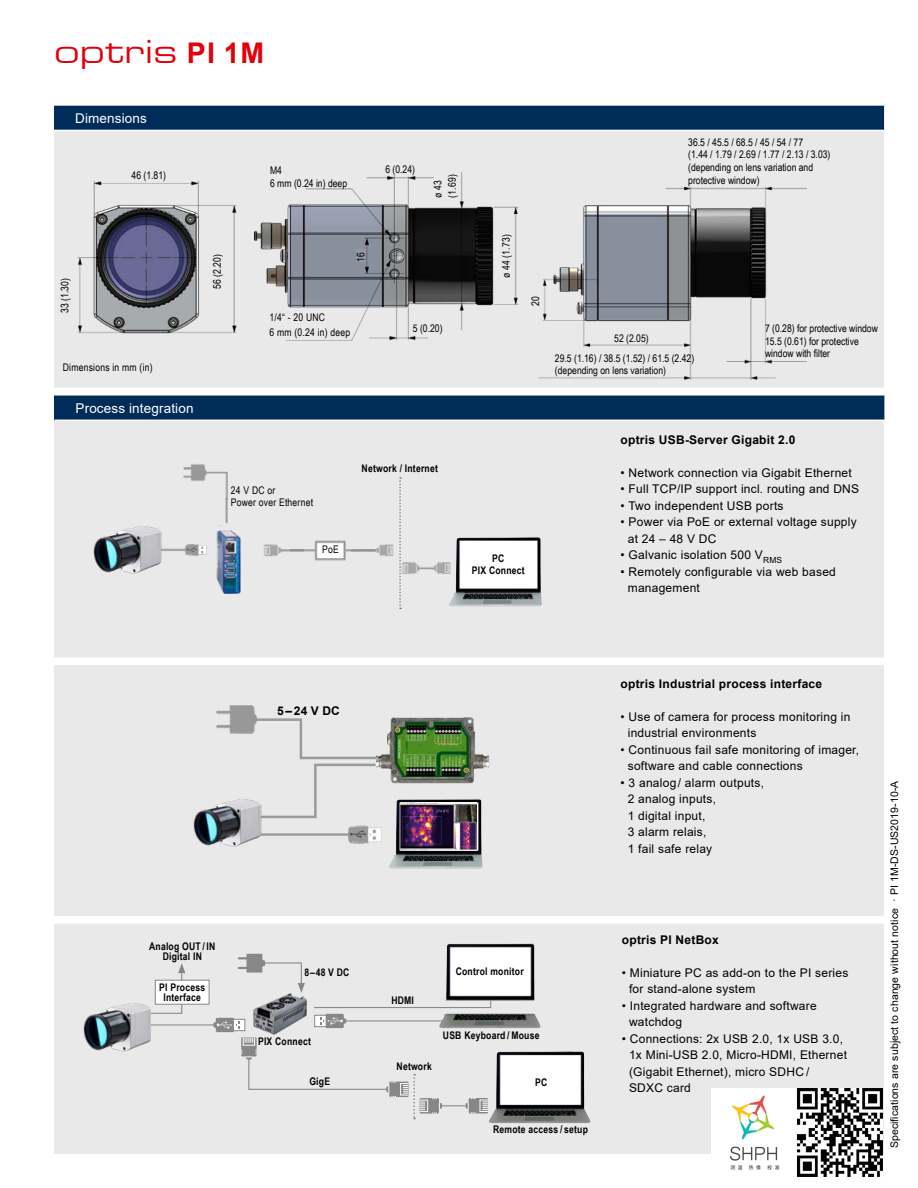
<style>
.page{position:relative;width:918px;height:1188px;background:#fff}
.page>*{position:absolute;margin:0;border:0;box-sizing:border-box;transform-origin:0 0}
.t1{font:31.5px "Eurostile Ex Two Normal";letter-spacing:.01em;color:#e3000b}
.t2{font:13.5px "Arial";letter-spacing:.01em;color:#fff}
.t3{font:12px/16.5px "Arial";letter-spacing:.02em;color:#000}
.t4{font:700 12px "Arial";letter-spacing:.02em;color:#000}
.t5{font:10.5px/12.6px "Arial Narrow";color:#000}
.t6{font:700 10.5px/10.5px "Arial Narrow";letter-spacing:.02em;color:#000;text-align:center}
.t7{font:10.5px/14.2px "Arial Narrow";letter-spacing:.02em;color:#000}
.t8{font:10.5px "Arial";letter-spacing:.01em;color:#000}
.s1{font-family:"Arial";font-weight:700;font-size:28.5px}
</style>
<div class="page">
<div style="left:54px;top:119px;width:830px;height:1035px;background:#e9e9e9"></div>
<div style="left:54px;top:105px;width:831px;height:25px;background:#002c5a"></div>
<hr style="left:54px;top:104px;width:832px;height:2px;background:#fff">
<hr style="left:884px;top:106px;width:2px;height:24px;background:#fff">
<hr style="left:54px;top:130px;width:832px;height:1px;background:#fff">
<div style="left:50px;top:388px;width:838px;height:7px;background:#fff"></div>
<div style="left:54px;top:395px;width:831px;height:25px;background:#002c5a"></div>
<hr style="left:54px;top:394px;width:832px;height:2px;background:#fff">
<hr style="left:884px;top:396px;width:2px;height:24px;background:#fff">
<hr style="left:54px;top:420px;width:832px;height:1px;background:#fff">
<img style="left:77px;top:180px;width:160px;height:154px">
<img style="left:254px;top:172px;width:265px;height:169px">
<div style="left:434px;top:172px;width:25px;height:26px;background:#e9e9e9"></div>
<div style="left:502px;top:232px;width:9px;height:46px;background:#e9e9e9"></div>
<div style="left:269px;top:314px;width:81px;height:25px;background:#e9e9e9"></div>
<div style="left:357px;top:249px;width:8px;height:13px;background:#9198a7"></div>
<img style="left:538px;top:186px;width:269px;height:194px">
<div style="left:531px;top:285px;width:9px;height:21px;background:#e9e9e9"></div>
<div style="left:49px;top:658px;width:838px;height:7px;background:#fff"></div>
<div style="left:49px;top:916px;width:838px;height:8px;background:#fff"></div>
<img style="left:489px;top:1051px;width:102px;height:72px">
<img style="left:277px;top:993px;width:29px;height:6px">
<svg style="left:238px;top:954px;width:67px;height:39px"></svg>
<hr style="left:145px;top:1024px;width:88px;height:2px;background:#868786">
<img style="left:446px;top:943px;width:89px;height:57px">
<img style="left:492px;top:1014px;width:49px;height:14px">
<svg style="left:213px;top:999px;width:279px;height:120px"></svg>
<svg style="left:151px;top:963px;width:34px;height:51px"></svg>
<div style="left:155px;top:980px;width:55px;height:25px;background:#fff;border:1px solid #868786"></div>
<img style="left:449px;top:537px;width:93px;height:69px">
<svg style="left:399px;top:477px;width:2px;height:132px"></svg>
<img style="left:401px;top:537px;width:53px;height:55px">
<img style="left:304px;top:540px;width:48px;height:21px">
<img style="left:352px;top:544px;width:42px;height:12px">
<img style="left:264px;top:544px;width:40px;height:13px">
<img style="left:183px;top:464px;width:45px;height:35px">
<div style="left:184px;top:491px;width:40px;height:34px;background:#e9e9e9"></div>
<img style="left:225px;top:499px;width:3px;height:25px">
<img style="left:216px;top:530px;width:25px;height:64px">
<img style="left:161px;top:534px;width:46px;height:28px">
<svg style="left:243px;top:718px;width:133px;height:101px"></svg>
<img style="left:348px;top:825px;width:34px;height:19px">
<img style="left:217px;top:705px;width:40px;height:28px">
<img style="left:376px;top:717px;width:114px;height:67px">
<img style="left:393px;top:722px;width:78px;height:55px">
<img style="left:389px;top:799px;width:93px;height:69px">
<img style="left:401px;top:803px;width:76px;height:48px">
<hr style="left:245px;top:833px;width:103px;height:3px;background:#9a9c9b">
<img style="left:93px;top:526px;width:68px;height:48px">
<img style="left:193px;top:798px;width:68px;height:49px">
<img style="left:83px;top:1003px;width:68px;height:49px">
<img style="left:711px;top:1089px;width:171px;height:87px">
<h1 class="t1" style="left:54px;top:31px;width:212px">optris <span class="s1">PI 1M</span></h1>
<p class="t2" style="left:75px;top:109px;width:73px">Dimensions</p>
<p class="t5" style="left:58px;top:313px;width:36px;rotate:-90deg">33 (1.30)</p>
<p class="t5" style="left:132px;top:169px;width:36px">46 (1.81)</p>
<p class="t7" style="left:63px;top:360px;width:91px">Dimensions in mm (in)</p>
<p class="t2" style="left:76px;top:399px;width:119px">Process integration</p>
<p class="t5" style="left:211px;top:289px;width:36px;rotate:-90deg">56 (2.20)</p>
<p class="t5" style="left:270px;top:164px;width:79px">M4<br>6 mm (0.24 in) deep</p>
<p class="t5" style="left:385px;top:163px;width:31px">6 (0.24)</p>
<p class="t5" style="left:430px;top:198px;width:25px;line-height:14.2px;rotate:-90deg">ø 43 (1.69)</p>
<p class="t5" style="left:354px;top:262px;width:11px;rotate:-90deg">16</p>
<p class="t7" style="left:269px;top:310px;width:82px">1/4“ - 20 UNC<br>6 mm (0.24 in) deep</p>
<p class="t5" style="left:413px;top:321px;width:31px">5 (0.20)</p>
<p class="t5" style="left:499px;top:278px;width:46px;rotate:-90deg">ø 44 (1.73)</p>
<p class="t5" style="left:688px;top:135px;width:144px">36.5 / 45.5 / 68.5 / 45 / 54 / 77<br>(1.44 / 1.79 / 2.69 / 1.77 / 2.13 / 3.03) (depending on lens variation and protective window)</p>
<p class="t5" style="left:529px;top:306px;width:11px;rotate:-90deg">20</p>
<p class="t5" style="left:555px;top:328px;width:141px;line-height:19.8px;text-indent:59px">52 (2.05)<br>29.5 (1.16) / 38.5 (1.52) / 61.5 (2.42)</p>
<p class="t5" style="left:555px;top:364px;width:113px">(depending on lens variation)</p>
<p class="t5" style="left:765px;top:322px;width:114px">7 (0.28) for protective window<br>15.5 (0.61) for protective window with filter</p>
<p class="t7" style="left:231px;top:484px;width:84px;line-height:12px">24 V DC or<br>Power over Ethernet</p>
<p class="t5" style="left:322px;top:543px;width:18px">PoE</p>
<p class="t6" style="left:362px;top:463px;width:78px">Network / Internet</p>
<p class="t6" style="left:472px;top:552px;width:54px;line-height:12px">PC<br>PIX Connect</p>
<p class="t4" style="left:621px;top:431px;width:176px">optris USB-Server Gigabit 2.0</p>
<p class="t3" style="left:621px;top:464px;width:233px">• Network connection via Gigabit Ethernet</p>
<p class="t3" style="left:621px;top:481px;width:240px">• Full TCP/IP support incl. routing and DNS</p>
<p class="t3" style="left:621px;top:497px;width:164px">• Two independent USB ports</p>
<p class="t3" style="left:628px;top:514px;width:230px;text-indent:-7px">• Power via PoE or external voltage supply at 24 – 48 V DC</p>
<p class="t3" style="left:621px;top:547px;width:163px">• Galvanic isolation 500 V<sub>RMS</sub></p>
<p class="t3" style="left:628px;top:563px;width:210px;text-indent:-7px">• Remotely configurable via web based management</p>
<p class="t6" style="left:149px;top:940px;width:68px">Analog OUT / IN<br>Digital IN</p>
<p class="t6" style="left:159px;top:981px;width:47px">PI Process<br>Interface</p>
<p class="t4" style="left:277px;top:702px;width:64px">5–24 V DC</p>
<p class="t6" style="left:304px;top:966px;width:47px">8–48 V DC</p>
<p class="t6" style="left:258px;top:1035px;width:54px">PIX Connect</p>
<p class="t6" style="left:309px;top:1076px;width:22px">GigE</p>
<p class="t6" style="left:391px;top:995px;width:24px">HDMI</p>
<p class="t6" style="left:397px;top:1061px;width:37px">Network</p>
<p class="t6" style="left:456px;top:966px;width:69px">Control monitor</p>
<p class="t6" style="left:443px;top:1029px;width:98px">USB Keyboard /Mouse</p>
<p class="t6" style="left:535px;top:1076px;width:14px">PC</p>
<p class="t6" style="left:493px;top:1124px;width:96px">Remote access / setup</p>
<p class="t4" style="left:621px;top:675px;width:203px">optris Industrial process interface</p>
<p class="t3" style="left:628px;top:708px;width:224px;text-indent:-7px">• Use of camera for process monitoring in industrial environments</p>
<p class="t3" style="left:628px;top:741px;width:233px;text-indent:-7px">• Continuous fail safe monitoring of imager, software and cable connections</p>
<p class="t3" style="left:628px;top:774px;width:138px;text-indent:-7px">• 3 analog / alarm outputs,<br>2 analog inputs,<br>1 digital input,<br>3 alarm relais,<br>1 fail safe relay</p>
<p class="t4" style="left:622px;top:931px;width:98px">optris PI NetBox</p>
<p class="t3" style="left:629px;top:964px;width:221px;text-indent:-7px">• Miniature PC as add-on to the PI series for stand-alone system</p>
<p class="t3" style="left:629px;top:997px;width:189px;text-indent:-7px">• Integrated hardware and software watchdog</p>
<p class="t3" style="left:629px;top:1030px;width:220px;text-indent:-7px">• Connections: 2x USB 2.0, 1x USB 3.0,<br>1x Mini-USB 2.0, Micro-HDMI, Ethernet (Gigabit Ethernet), micro SDHC /<br>SDXC card</p>
<p class="t8" style="left:887px;top:1148px;width:369px;rotate:-90deg">Specifications are subject to change without notice · PI 1M-DS-US2019-10-A</p>
</div>
